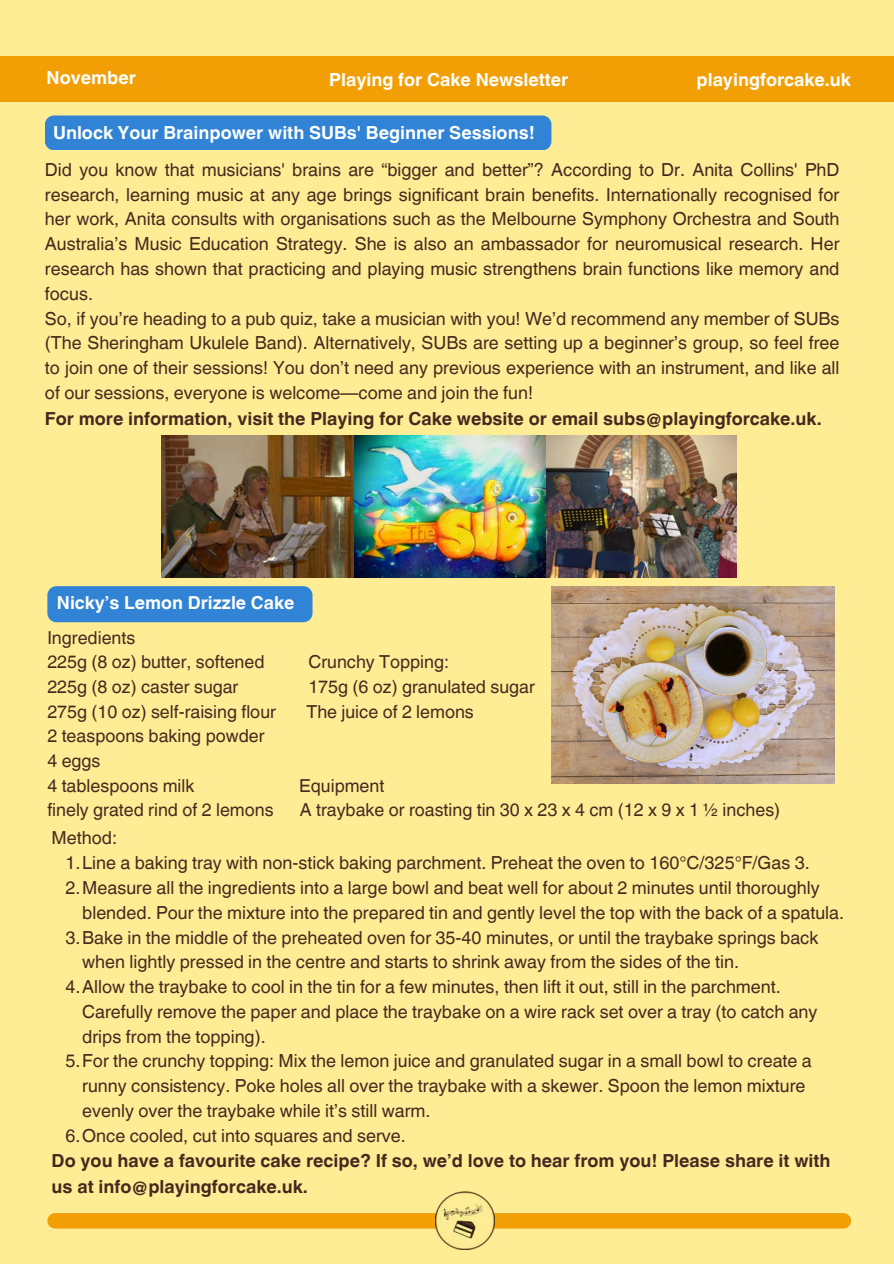
<style>
.page{position:relative;width:894px;height:1264px;background:#fff}
.page>*{position:absolute;margin:0;border:0;box-sizing:border-box;transform-origin:0 0}
.t1{font:18px/24.8px "Helvetica World";color:#48281e}
.t2{font:700 18px/25.8px "Helvetica World";color:#48281e}
.t3{font:700 18px "Helvetica World";color:#fff}
.t4{font:17.85px "Helvetica World";color:#48281e}
.t5{font:700 17.85px "Helvetica World";color:#fff}
</style>
<div class="page">
<div style="left:0;top:0;width:893px;height:1263px;background:#ffed96"></div>
<img style="left:161px;top:435px;width:575px;height:142px">
<div style="left:45px;top:115px;width:506px;height:35px;background:#3183d5;border-radius:9px"></div>
<div style="left:47px;top:586px;width:265px;height:36px;background:#3183d5;border-radius:9px"></div>
<img style="left:551px;top:586px;width:282px;height:197px">
<div style="left:0;top:56px;width:893px;height:45px;background:#f29f05"></div>
<div style="left:47px;top:1213px;width:803px;height:15px;background:#f29f05;border-radius:8px"></div>
<img style="left:436px;top:1191px;width:58px;height:58px">
<p class="t3" style="left:47px;top:63px;width:91px">November</p>
<p class="t3" style="left:329px;top:65px;width:240px">Playing for Cake Newsletter</p>
<h1 class="t3" style="left:696px;top:65px;width:156px">playingforcake.uk</h1>
<p class="t3" style="left:53px;top:117px;width:483px">Unlock Your Brainpower with SUBs' Beginner Sessions!</p>
<h1 class="t1" style="left:45px;top:157px;width:795px;text-align:justify">Did you know that musicians' brains are “bigger and better”? According to Dr. Anita Collins' PhD research, learning music at any age brings significant brain benefits. Internationally recognised for her work, Anita consults with organisations such as the Melbourne Symphony Orchestra and South Australia’s Music Education Strategy. She is also an ambassador for neuromusical research. Her research has shown that practicing and playing music strengthens brain functions like memory and focus.</h1>
<p class="t1" style="left:45px;top:306px;width:796px;text-align:justify">So, if you’re heading to a pub quiz, take a musician with you! We’d recommend any member of SUBs (The Sheringham Ukulele Band). Alternatively, SUBs are setting up a beginner’s group, so feel free to join one of their sessions! You don’t need any previous experience with an instrument, and like all of our sessions, everyone is welcome—come and join the fun!</p>
<p class="t2" style="left:45px;top:403px;width:778px">For more information, visit the Playing for Cake website or email subs@playingforcake.uk.</p>
<p class="t5" style="left:57px;top:588px;width:239px">Nicky’s Lemon Drizzle Cake</p>
<p class="t4" style="left:47px;top:627px;width:89px">Ingredients</p>
<p class="t4" style="left:47px;top:651px;width:219px">225g (8 oz) butter, softened</p>
<p class="t4" style="left:308px;top:651px;width:142px">Crunchy Topping:</p>
<p class="t4" style="left:47px;top:676px;width:192px">225g (8 oz) caster sugar</p>
<p class="t4" style="left:308px;top:676px;width:228px">175g (6 oz) granulated sugar</p>
<h1 class="t4" style="left:47px;top:701px;width:230px">275g (10 oz) self-raising flour</h1>
<h1 class="t4" style="left:306px;top:701px;width:169px">The juice of 2 lemons</h1>
<p class="t4" style="left:47px;top:725px;width:219px">2 teaspoons baking powder</p>
<p class="t4" style="left:47px;top:750px;width:55px">4 eggs</p>
<p class="t4" style="left:47px;top:775px;width:148px">4 tablespoons milk</p>
<p class="t4" style="left:299px;top:775px;width:87px">Equipment</p>
<p class="t4" style="left:47px;top:799px;width:228px">finely grated rind of 2 lemons</p>
<p class="t4" style="left:300px;top:799px;width:481px">A traybake or roasting tin 30 x 23 x 4 cm (12 x 9 x 1 ½ inches)</p>
<p class="t1" style="left:52px;top:825px;width:67px">Method:</p>
<p class="t1" style="left:65px;top:850px;width:745px">1.Line a baking tray with non-stick baking parchment. Preheat the oven to 160°C/325°F/Gas 3.</p>
<p class="t1" style="left:82px;top:875px;width:763px;text-indent:-17px">2.Measure all the ingredients into a large bowl and beat well for about 2 minutes until thoroughly blended. Pour the mixture into the prepared tin and gently level the top with the back of a spatula.</p>
<p class="t1" style="left:82px;top:924px;width:737px;text-indent:-17px">3.Bake in the middle of the preheated oven for 35-40 minutes, or until the traybake springs back when lightly pressed in the centre and starts to shrink away from the sides of the tin.</p>
<p class="t1" style="left:82px;top:974px;width:736px;text-indent:-17px">4.Allow the traybake to cool in the tin for a few minutes, then lift it out, still in the parchment.<br>Carefully remove the paper and place the traybake on a wire rack set over a tray (to catch any drips from the topping).</p>
<p class="t1" style="left:82px;top:1048px;width:731px;text-indent:-17px">5.For the crunchy topping: Mix the lemon juice and granulated sugar in a small bowl to create a runny consistency. Poke holes all over the traybake with a skewer. Spoon the lemon mixture evenly over the traybake while it’s still warm.</p>
<p class="t1" style="left:65px;top:1122px;width:342px">6.Once cooled, cut into squares and serve.</p>
<p class="t2" style="left:52px;top:1146px;width:780px">Do you have a favourite cake recipe? If so, we’d love to hear from you! Please share it with us at info@playingforcake.uk.</p>
</div>
